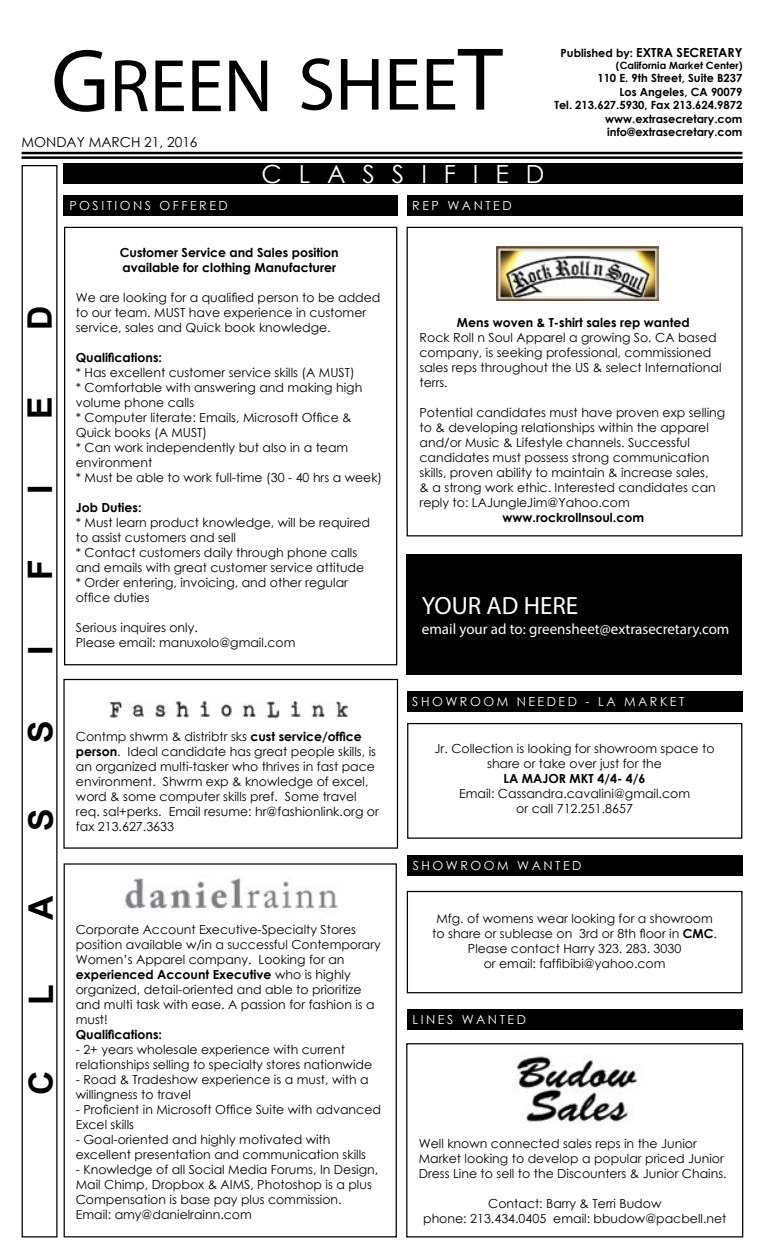
<style>
.page{position:relative;width:765px;height:1260px;background:#fff}
.page>*{position:absolute;margin:0;border:0;box-sizing:border-box;transform-origin:0 0}
.t1{font:75px "Myriad Pro";color:#000}
.t2{font:700 33.75px "Arial";color:#000}
.t3{font:25px "Century Gothic";color:#fff}
.t4{font:25px "Myriad Pro";color:#fff}
.t5{font:15px "Myriad Pro";color:#fff}
.t6{font:13.75px "Century Gothic";color:#000}
.t7{font:12.5px/15px "Century Gothic";color:#000}
.t8{font:700 12.5px/15px "Century Gothic";color:#000}
.t9{font:12.5px "Century Gothic";letter-spacing:.2em;color:#fff}
.t10{font:700 11.25px/13.5px "Century Gothic";color:#000;text-align:right}
.t11{font:700 10px "Century Gothic";color:#000}
.s1{font-size:90px}
.s2{font-size:11.25px}
.s3{font-weight:700}
</style>
<div class="page">
<hr style="left:22px;top:152px;width:720px;height:2px;background:#000">
<hr style="left:22px;top:156px;width:721px;height:3px;background:#000">
<div style="left:63px;top:164px;width:679px;height:20px;background:#000"></div>
<div style="left:22px;top:165px;width:36px;height:1073px;border:1px solid #000"></div>
<div style="left:64px;top:195px;width:334px;height:20px;background:#000"></div>
<div style="left:64px;top:863px;width:333px;height:374px;border:1px solid #000"></div>
<div style="left:407px;top:227px;width:336px;height:309px;border:1px solid #000"></div>
<img style="left:496px;top:247px;width:162px;height:54px">
<div style="left:407px;top:692px;width:336px;height:20px;background:#000"></div>
<div style="left:406px;top:1043px;width:337px;height:195px;border:1px solid #000"></div>
<div style="left:407px;top:1009px;width:336px;height:20px;background:#000"></div>
<div style="left:407px;top:855px;width:335px;height:20px;background:#000"></div>
<div style="left:407px;top:195px;width:336px;height:20px;background:#000"></div>
<div style="left:63px;top:679px;width:335px;height:170px;border:1px solid #000"></div>
<div style="left:407px;top:723px;width:335px;height:116px;border:1px solid #000"></div>
<img style="left:515px;top:1053px;width:128px;height:69px">
<div style="left:64px;top:227px;width:333px;height:438px;border:1px solid #000"></div>
<div style="left:407px;top:891px;width:336px;height:102px;border:1px solid #000"></div>
<img style="left:111px;top:701px;width:237px;height:16px">
<img style="left:125px;top:878px;width:213px;height:35px">
<div style="left:407px;top:554px;width:335px;height:121px;background:#000"></div>
<svg style="left:418px;top:691px;width:313px;height:1px"></svg>
<h1 class="t1" style="left:51px;top:39px;width:453px"><span class="s1">G</span>REEN SHEE<span class="s1">T</span></h1>
<p class="t6" style="left:22px;top:133px;width:177px">MONDAY MARCH 21, 2016</p>
<p class="t9" style="left:69px;top:196px;width:160px">POSITIONS OFFERED</p>
<h3 class="t3" style="left:261px;top:157px;width:285px">C L A S S I F I E D</h3>
<p class="t9" style="left:412px;top:196px;width:101px">REP WANTED</p>
<p class="t8" style="left:561px;top:44px;width:183px"><span class="s2">Published by:</span> EXTRA SECRETARY</p>
<p class="t11" style="left:616px;top:58px;width:128px">(California Market Center)</p>
<p class="t10" style="left:554px;top:71px;width:190px">110 E. 9th Street, Suite B237<br>Los Angeles, CA 90079<br>Tel. 213.627.5930, Fax 213.624.9872 www.extrasecretary.com info@extrasecretary.com</p>
<h2 class="t2" style="left:16px;top:330px;width:26px;rotate:-90deg">D</h2>
<h2 class="t2" style="left:16px;top:419px;width:24px;rotate:-90deg">E</h2>
<h2 class="t2" style="left:16px;top:494px;width:11px;rotate:-90deg">I</h2>
<h2 class="t2" style="left:17px;top:580px;width:22px;rotate:-90deg">F</h2>
<h2 class="t2" style="left:17px;top:655px;width:11px;rotate:-90deg">I</h2>
<p class="t8" style="left:120px;top:245px;width:220px">Customer Service and Sales position available for clothing Manufacturer</p>
<p class="t7" style="left:76px;top:290px;width:306px">We are looking for a qualified person to be added to our team. MUST have experience in customer service, sales and Quick book knowledge.</p>
<p class="t8" style="left:76px;top:350px;width:88px">Qualifications:</p>
<p class="t7" style="left:76px;top:365px;width:308px">* Has excellent customer service skills (A MUST)<br>* Comfortable with answering and making high volume phone calls<br>* Computer literate: Emails, Microsoft Office &amp; Quick books (A MUST)<br>* Can work independently but also in a team environment<br>* Must be able to work full-time (30 - 40 hrs a week)</p>
<p class="t8" style="left:76px;top:500px;width:67px">Job Duties:</p>
<p class="t7" style="left:76px;top:515px;width:296px">* Must learn product knowledge, will be required to assist customers and sell<br>* Contact customers daily through phone calls and emails with great customer service attitude * Order entering, invoicing, and other regular office duties</p>
<p class="t7" style="left:76px;top:620px;width:221px">Serious inquires only.<br>Please email: manuxolo@gmail.com</p>
<h2 class="t2" style="left:17px;top:743px;width:24px;rotate:-90deg">S</h2>
<h2 class="t2" style="left:17px;top:831px;width:24px;rotate:-90deg">S</h2>
<p class="t7" style="left:76px;top:729px;width:304px">Contmp shwrm &amp; distribtr sks <span class="s3">cust service/office person</span>. Ideal candidate has great people skills, is an organized multi-tasker who thrives in fast pace environment. Shwrm exp &amp; knowledge of excel, word &amp; some computer skills pref. Some travel req. sal+perks. Email resume: hr@fashionlink.org or fax 213.627.3633</p>
<h2 class="t2" style="left:17px;top:920px;width:26px;rotate:-90deg">A</h2>
<h2 class="t2" style="left:17px;top:1005px;width:22px;rotate:-90deg">L</h2>
<h2 class="t2" style="left:18px;top:1095px;width:26px;rotate:-90deg">C</h2>
<p class="t7" style="left:76px;top:922px;width:307px">Corporate Account Executive-Specialty Stores position available w/in a successful Contemporary Women’s Apparel company. Looking for an <span class="s3">experienced Account Executive</span> who is highly organized, detail-oriented and able to prioritize and multi task with ease. A passion for fashion is a must!</p>
<p class="t8" style="left:76px;top:1026px;width:88px">Qualifications:</p>
<p class="t7" style="left:76px;top:1042px;width:298px">- 2+ years wholesale experience with current relationships selling to specialty stores nationwide</p>
<p class="t7" style="left:76px;top:1072px;width:295px">- Road &amp; Tradeshow experience is a must, with a willingness to travel</p>
<p class="t7" style="left:76px;top:1102px;width:307px">- Proficient in Microsoft Office Suite with advanced<br>Excel skills</p>
<p class="t7" style="left:76px;top:1132px;width:292px">- Goal-oriented and highly motivated with excellent presentation and communication skills</p>
<p class="t7" style="left:76px;top:1162px;width:304px">- Knowledge of all Social Media Forums, In Design, Mail Chimp, Dropbox &amp; AIMS, Photoshop is a plus Compensation is base pay plus commission.<br>Email: amy@danielrainn.com</p>
<p class="t8" style="left:457px;top:315px;width:234px">Mens woven &amp; T-shirt sales rep wanted</p>
<p class="t7" style="left:420px;top:330px;width:303px">Rock Roll n Soul Apparel a growing So. CA based company, is seeking professional, commissioned sales reps throughout the US &amp; select International terrs.</p>
<p class="t7" style="left:420px;top:405px;width:307px">Potential candidates must have proven exp selling to &amp; developing relationships within the apparel and/or Music &amp; Lifestyle channels. Successful candidates must possess strong communication skills, proven ability to maintain &amp; increase sales,<br>&amp; a strong work ethic. Interested candidates can reply to: LAJungleJim@Yahoo.com</p>
<p class="t8" style="left:503px;top:510px;width:143px">www.rockrollnsoul.com</p>
<h3 class="t4" style="left:422px;top:590px;width:158px">YOUR AD HERE</h3>
<p class="t5" style="left:422px;top:620px;width:309px">email your ad to: greensheet@extrasecretary.com</p>
<p class="t9" style="left:412px;top:693px;width:274px">SHOWROOM NEEDED - LA MARKET</p>
<p class="t7" style="left:435px;top:740px;width:281px;text-align:center">Jr. Collection is looking for showroom space to share or take over just for the</p>
<p class="t8" style="left:504px;top:770px;width:143px">LA MAJOR MKT 4/4- 4/6</p>
<p class="t7" style="left:459px;top:785px;width:232px;text-align:center">Email: Cassandra.cavalini@gmail.com or call 712.251.8657</p>
<p class="t9" style="left:413px;top:856px;width:170px">SHOWROOM WANTED</p>
<p class="t7" style="left:432px;top:911px;width:286px;text-align:center">Mfg. of womens wear looking for a showroom to share or sublease on 3rd or 8th floor in <span class="s3">CMC</span>.<br>Please contact Harry 323. 283. 3030<br>or email: faffibibi@yahoo.com</p>
<p class="t9" style="left:412px;top:1011px;width:115px">LINES WANTED</p>
<p class="t7" style="left:419px;top:1135px;width:309px">Well known connected sales reps in the Junior<br>Market looking to develop a popular priced Junior<br>Dress Line to sell to the Discounters &amp; Junior Chains.</p>
<p class="t7" style="left:423px;top:1195px;width:305px;text-align:center">Contact: Barry &amp; Terri Budow<br>phone: 213.434.0405 email: bbudow@pacbell.net</p>
</div>
